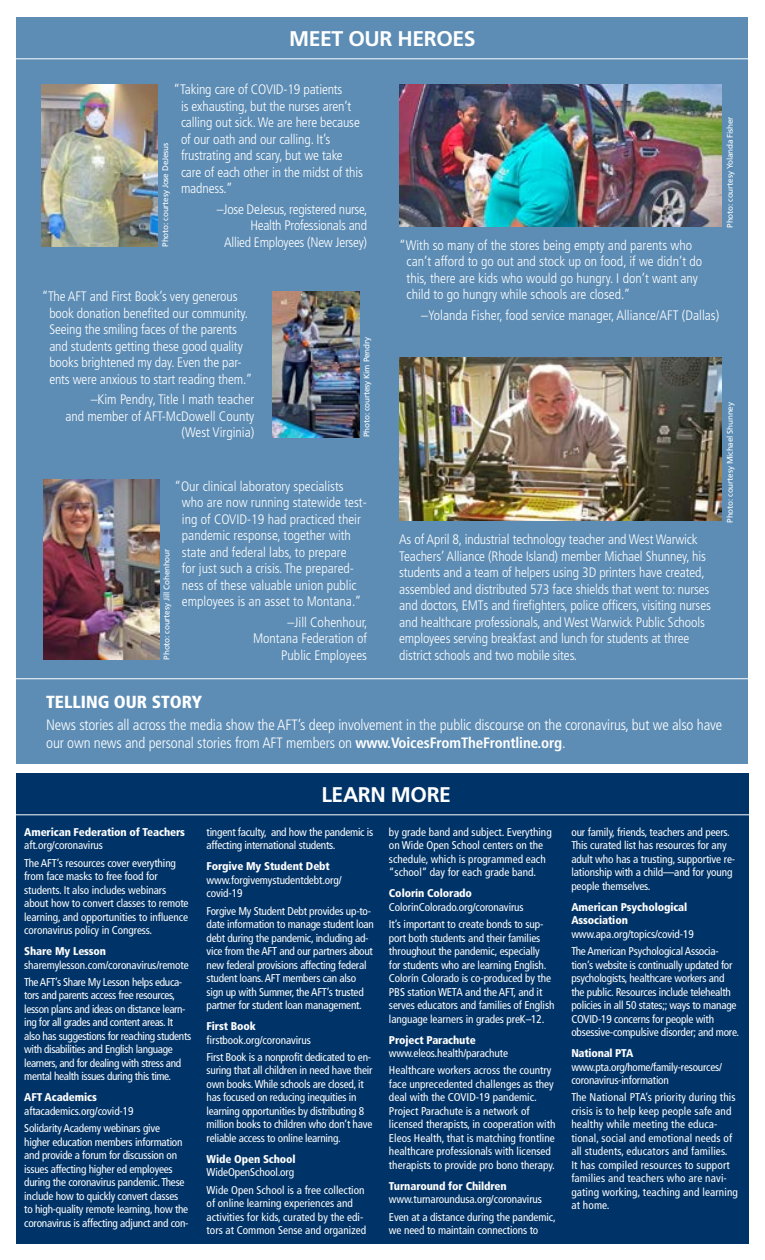
<style>
.page{position:relative;width:765px;height:1260px;background:#fff}
.page>*{position:absolute;margin:0;border:0;box-sizing:border-box;transform-origin:0 0}
.t1{font:700 21.25px "Frutiger LT Std";letter-spacing:-.02em;color:#fff}
.t2{font:900 condensed 17.5px "Frutiger LT Std";color:#fff}
.t3{font:300 condensed 15px/18px "Frutiger LT Std";letter-spacing:-.01em;color:#fff}
.t4{font:300 condensed 13.75px/16.5px "Frutiger LT Std";letter-spacing:-.01em;color:#fff}
.t5{font:condensed 11.25px/13.5px "Frutiger LT Std";letter-spacing:-.01em;color:#fff}
.t6{font:condensed 11.25px/13.5px "Frutiger LT Std";letter-spacing:.01em;color:#fff}
.t7{font:condensed 11.25px/13.5px "Frutiger LT Std";letter-spacing:-.03em;color:#fff}
.t8{font:900 condensed 11.25px/13.5px "Frutiger LT Std";letter-spacing:-.01em;color:#fff}
.t9{font:8.12px "Frutiger LT Std";letter-spacing:-.02em;color:#fff}
.s1{font-weight:700}
</style>
<div class="page">
<div style="left:16px;top:773px;width:732px;height:471px;background:#003468"></div>
<hr style="left:0;top:815px;width:765px;height:1px;background:#fff">
<div style="left:16px;top:17px;width:731px;height:747px;background:#5d8db5"></div>
<img style="left:399px;top:84px;width:322px;height:143px">
<img style="left:42px;top:84px;width:116px;height:163px">
<img style="left:272px;top:291px;width:88px;height:146px">
<img style="left:399px;top:358px;width:322px;height:162px">
<img style="left:43px;top:480px;width:116px;height:180px">
<hr style="left:0;top:58px;width:765px;height:1px;background:#fff">
<hr style="left:0;top:678px;width:765px;height:1px;background:#fff">
<h1 class="t1" style="left:289px;top:26px;width:188px">MEET OUR HEROES</h1>
<p class="t4" style="left:181px;top:82px;width:183px;text-indent:-7px">“Taking care of COVID-19 patients<br>is exhausting, but the nurses aren’t calling out sick. We are here because of our oath and our calling. It’s frustrating and scary, but we take care of each other in the midst of this madness.”</p>
<p class="t4" style="left:217px;top:201px;width:152px;text-align:right">–Jose DeJesus, registered nurse,<br>Health Professionals and<br>Allied Employees (New Jersey)</p>
<p class="t9" style="left:161px;top:247px;width:105px;rotate:-90deg">Photo: courtesy Jose DeJesus</p>
<p class="t4" style="left:407px;top:237px;width:297px;text-indent:-7px">“With so many of the stores being empty and parents who can’t afford to go out and stock up on food, if we didn’t do this, there are kids who would go hungry. I don’t want any child to go hungry while schools are closed.”</p>
<p class="t4" style="left:421px;top:307px;width:300px">–Yolanda Fisher, food service manager, Alliance/AFT (Dallas)</p>
<p class="t4" style="left:49px;top:289px;width:205px;text-indent:-7px">“The AFT and First Book’s very generous book donation benefited our community.<br>Seeing the smiling faces of the parents and students getting these good quality books brightened my day. Even the par&shy;ents were anxious to start reading them.”</p>
<p class="t4" style="left:65px;top:391px;width:190px;text-align:right">–Kim Pendry, Title I math teacher<br>and member of AFT-McDowell County (West Virginia)</p>
<p class="t9" style="left:362px;top:437px;width:102px;rotate:-90deg">Photo: courtesy Kim Pendry</p>
<p class="t4" style="left:182px;top:478px;width:186px;text-indent:-7px">“Our clinical laboratory specialists who are now running statewide test&shy;ing of COVID-19 had practiced their pandemic response, together with state and federal labs, to prepare<br>for just such a crisis. The prepared&shy;ness of these valuable union public employees is an asset to Montana.”</p>
<p class="t4" style="left:253px;top:614px;width:116px;text-align:right">–Jill Cohenhour,<br>Montana Federation of<br>Public Employees</p>
<p class="t9" style="left:162px;top:660px;width:112px;rotate:-90deg">Photo: courtesy Jill Cohenhour</p>
<p class="t4" style="left:399px;top:531px;width:313px">As of April 8, industrial technology teacher and West Warwick Teachers’ Alliance (Rhode Island) member Michael Shunney, his students and a team of helpers using 3D printers have created, assembled and distributed 573 face shields that went to: nurses and doctors, EMTs and firefighters, police officers, visiting nurses and healthcare professionals, and West Warwick Public Schools employees serving breakfast and lunch for students at three district schools and two mobile sites.</p>
<p class="t9" style="left:725px;top:228px;width:113px;rotate:-90deg">Photo: courtesy Yolanda Fisher</p>
<p class="t9" style="left:725px;top:523px;width:122px;rotate:-90deg">Photo: courtesy Michael Shunney</p>
<h2 class="t2" style="left:46px;top:691px;width:157px">TELLING OUR STORY</h2>
<h3 class="t3" style="left:46px;top:716px;width:678px">News stories all across the media show the AFT’s deep involvement in the public discourse on the coronavirus, but we also have our own news and personal stories from AFT members on <span class="s1">www.VoicesFromTheFrontline.org</span>.</h3>
<p class="t8" style="left:24px;top:825px;width:162px">American Federation of Teachers</p>
<p class="t5" style="left:24px;top:837px;width:153px;line-height:17.2px">aft.org/coronavirus<br>The AFT’s resources cover everything</p>
<p class="t5" style="left:24px;top:870px;width:166px">from face masks to free food for students. It also includes webinars about how to convert classes to remote learning, and opportunities to influence coronavirus policy in Congress.</p>
<p class="t8" style="left:24px;top:945px;width:84px">Share My Lesson</p>
<p class="t5" style="left:24px;top:956px;width:166px;line-height:17.2px">sharemylesson.com/coronavirus/remote<br>The AFT’s Share My Lesson helps educa-</p>
<p class="t7" style="left:24px;top:989px;width:168px">tors and parents access free resources, lesson plans and ideas on distance learn&shy;ing for all grades and content areas. It also has suggestions for reaching students with disabilities and English language learners, and for dealing with stress and mental health issues during this time.</p>
<p class="t8" style="left:24px;top:1091px;width:74px">AFT Academics</p>
<p class="t5" style="left:24px;top:1102px;width:137px;line-height:17.2px">aftacademics.org/covid-19<br>Solidarity Academy webinars give</p>
<p class="t5" style="left:24px;top:1135px;width:166px">higher education members information and provide a forum for discussion on issues affecting higher ed employees during the coronavirus pandemic. These include how to quickly convert classes to high-quality remote learning, how the coronavirus is affecting adjunct and con-</p>
<h1 class="t1" style="left:321px;top:782px;width:131px">LEARN MORE</h1>
<p class="t5" style="left:207px;top:825px;width:168px">tingent faculty, and how the pandemic is affecting international students.</p>
<p class="t8" style="left:207px;top:860px;width:125px">Forgive My Student Debt</p>
<p class="t5" style="left:207px;top:873px;width:137px">www.forgivemystudentdebt.org/ covid-19</p>
<p class="t5" style="left:207px;top:904px;width:169px">Forgive My Student Debt provides up-to&shy;date information to manage student loan debt during the pandemic, including ad&shy;vice from the AFT and our partners about new federal provisions affecting federal student loans. AFT members can also sign up with Summer, the AFT’s trusted partner for student loan management.</p>
<p class="t8" style="left:207px;top:1020px;width:51px">First Book</p>
<p class="t5" style="left:207px;top:1031px;width:166px;line-height:17.2px">firstbook.org/coronavirus<br>First Book is a nonprofit dedicated to en-</p>
<p class="t5" style="left:207px;top:1064px;width:167px">suring that all children in need have their own books. While schools are closed, it has focused on reducing inequities in learning opportunities by distributing 8 million books to children who don’t have reliable access to online learning.</p>
<p class="t8" style="left:207px;top:1152px;width:91px">Wide Open School</p>
<p class="t5" style="left:207px;top:1164px;width:160px;line-height:17.2px">WideOpenSchool.org<br>Wide Open School is a free collection</p>
<p class="t5" style="left:207px;top:1197px;width:161px">of online learning experiences and activities for kids, curated by the edi&shy;tors at Common Sense and organized</p>
<p class="t5" style="left:389px;top:825px;width:164px">by grade band and subject. Everything on Wide Open School centers on the schedule, which is programmed each “school” day for each grade band.</p>
<p class="t8" style="left:389px;top:887px;width:85px">Colorín Colorado</p>
<p class="t5" style="left:389px;top:898px;width:156px;line-height:17.2px">ColorinColorado.org/coronavirus<br>It’s important to create bonds to sup-</p>
<p class="t5" style="left:389px;top:931px;width:167px">port both students and their families throughout the pandemic, especially<br>for students who are learning English.<br>Colorín Colorado is co-produced by the PBS station WETA and the AFT, and it serves educators and families of English language learners in grades preK–12.</p>
<p class="t8" style="left:389px;top:1033px;width:88px">Project Parachute</p>
<p class="t5" style="left:389px;top:1045px;width:164px;line-height:17.2px">www.eleos.health/parachute<br>Healthcare workers across the country</p>
<p class="t5" style="left:389px;top:1077px;width:168px">face unprecedented challenges as they deal with the COVID-19 pandemic.<br>Project Parachute is a network of licensed therapists, in cooperation with Eleos Health, that is matching frontline healthcare professionals with licensed therapists to provide pro bono therapy.</p>
<p class="t8" style="left:389px;top:1179px;width:119px">Turnaround for Children</p>
<p class="t5" style="left:389px;top:1191px;width:168px;line-height:17.2px">www.turnaroundusa.org/coronavirus<br>Even at a distance during the pandemic,</p>
<p class="t5" style="left:389px;top:1224px;width:151px">we need to maintain connections to</p>
<p class="t5" style="left:571px;top:825px;width:165px">our family, friends, teachers and peers.<br>This curated list has resources for any adult who has a trusting, supportive re&shy;lationship with a child—and for young people themselves.</p>
<p class="t8" style="left:571px;top:900px;width:117px">American Psychological<br>Association</p>
<p class="t5" style="left:571px;top:925px;width:149px;line-height:17.2px">www.apa.org/topics/covid-19<br>The American Psychological Associa-</p>
<p class="t5" style="left:571px;top:958px;width:169px">tion’s website is continually updated for psychologists, healthcare workers and the public. Resources include telehealth policies in all 50 states;; ways to manage COVID-19 concerns for people with obsessive-compulsive disorder; and more.</p>
<p class="t8" style="left:571px;top:1047px;width:63px">National PTA</p>
<p class="t5" style="left:571px;top:1060px;width:152px">www.pta.org/home/family-resources/ coronavirus-information</p>
<p class="t6" style="left:571px;top:1091px;width:168px">The National PTA’s priority during this crisis is to help keep people safe and healthy while meeting the educa&shy;tional, social and emotional needs of all students, educators and families.<br>It has compiled resources to support families and teachers who are navi&shy;gating working, teaching and learning at home.</p>
</div>
